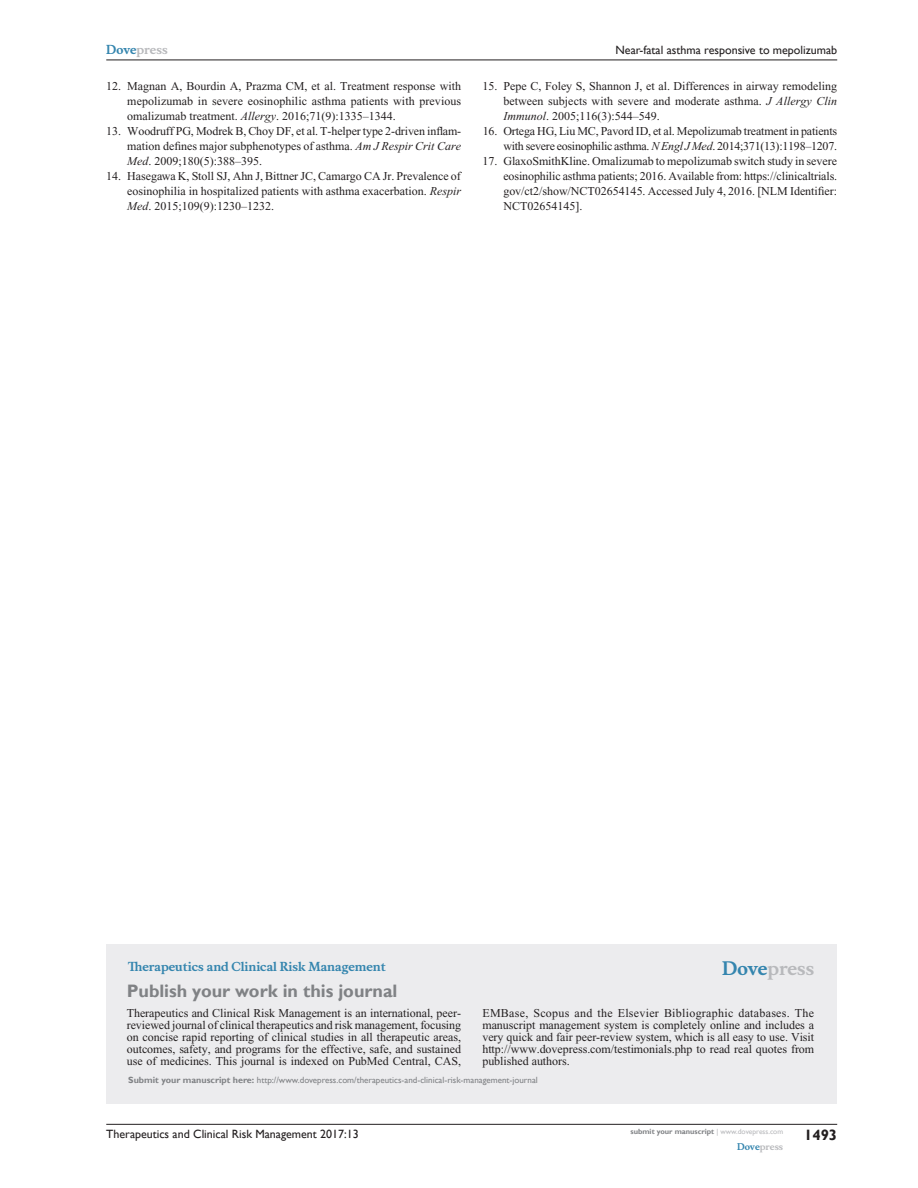
<style>
.page{position:relative;width:918px;height:1188px;background:#fff}
.page>*{position:absolute;margin:0;border:0;box-sizing:border-box;transform-origin:0 0}
.PromBx-H1{font:700 18px "Gill Sans";color:#808285}
.PromBx-Brand{font:700 18px "Musee";color:#b8b9bc}
.t1{font:700 15px "Gill Sans";color:#231f20}
.RefNL2{font:12px/15px "Times New Roman";color:#231f20;text-align:justify}
.PromBx-Tx{font:12px/12px "Times New Roman";letter-spacing:-.005em;color:#231f20;text-align:justify}
.t2{font:12px "Gill Sans";color:#231f20}
.PromBx-JrnlName{font:700 12px "Musee";color:#3485ae}
.t3{font:700 12px "Musee";color:#b8b9bc}
.PromBx-SubmitMssWebA{font:9px "Gill Sans";color:#808285}
.t4{font:700 9px "Musee";color:#b8b9bc}
.t5{font:700 7.5px "Gill Sans";color:#808285}
.s1{color:#3485ae}
.s2{font-style:italic}
.s3{font-weight:700}
.s4{font-weight:400;color:#b8b9bc}
</style>
<div class="page">
<div style="left:106px;top:944px;width:731px;height:159px;background:#ececee"></div>
<hr style="left:106px;top:1124px;width:731px;height:1px;background:#231f20">
<hr style="left:106px;top:60px;width:731px;height:1px;background:#231f20">
<p class="t3" style="left:106px;top:43px;width:63px"><span class="s1">Dove</span>press</p>
<p class="RefNL2" style="left:127px;top:79px;width:336px;text-indent:-21px">12. Magnan A, Bourdin A, Prazma CM, et al. Treatment response with mepolizumab in severe eosinophilic asthma patients with previous omalizumab treatment. <span class="s2">Allergy</span>. 2016;71(9):1335–1344.</p>
<p class="RefNL2" style="left:127px;top:124px;width:335px;text-indent:-21px">13. Woodruff PG, Modrek B, Choy DF, et al. T-helper type 2-driven inflam&shy;mation defines major subphenotypes of asthma. <span class="s2">Am J Respir Crit Care Med</span>. 2009;180(5):388–395.</p>
<p class="RefNL2" style="left:127px;top:169px;width:335px;text-indent:-21px">14. Hasegawa K, Stoll SJ, Ahn J, Bittner JC, Camargo CA Jr. Prevalence of eosinophilia in hospitalized patients with asthma exacerbation. <span class="s2">Respir Med</span>. 2015;109(9):1230–1232.</p>
<p class="t2" style="left:616px;top:43px;width:223px">Near-fatal asthma responsive to mepolizumab</p>
<p class="RefNL2" style="left:503px;top:79px;width:335px;text-indent:-21px">15. Pepe C, Foley S, Shannon J, et al. Differences in airway remodeling between subjects with severe and moderate asthma. <span class="s2">J Allergy Clin Immunol</span>. 2005;116(3):544–549.</p>
<p class="RefNL2" style="left:483px;top:124px;width:356px;text-align:right">16. Ortega HG, Liu MC, Pavord ID, et al. Mepolizumab treatment in patients with severe eosinophilic asthma. <span class="s2">N Engl J Med</span>. 2014;371(13):1198–1207.</p>
<p class="RefNL2" style="left:503px;top:154px;width:335px;text-indent:-21px">17. GlaxoSmithKline. Omalizumab to mepolizumab switch study in severe eosinophilic asthma patients; 2016. Available from: https://clinicaltrials. gov/ct2/show/NCT02654145. Accessed July 4, 2016. [NLM Identifier:<br>NCT02654145].</p>
<p class="PromBx-JrnlName" style="left:128px;top:959px;width:259px">Therapeutics and Clinical Risk Management</p>
<p class="PromBx-H1" style="left:127px;top:980px;width:272px">Publish your work in this journal</p>
<p class="PromBx-Brand" style="left:722px;top:958px;width:94px"><span class="s1">Dove</span>press</p>
<p class="PromBx-Tx" style="left:127px;top:1007px;width:336px">Therapeutics and Clinical Risk Management is an international, peer&shy;reviewed journal of clinical therapeutics and risk management, focusing on concise rapid reporting of clinical studies in all therapeutic areas, outcomes, safety, and programs for the effective, safe, and sustained use of medicines. This journal is indexed on PubMed Central, CAS,</p>
<p class="PromBx-Tx" style="left:482px;top:1007px;width:333px">EMBase, Scopus and the Elsevier Bibliographic databases. The manuscript management system is completely online and includes a very quick and fair peer-review system, which is all easy to use. Visit http://www.dovepress.com/testimonials.php to read real quotes from published authors.</p>
<p class="PromBx-SubmitMssWebA" style="left:128px;top:1075px;width:411px"><span class="s3">Submit your manuscript here:</span> http://www.dovepress.com/therapeutics-and-clinical-risk-management-journal</p>
<p class="t2" style="left:106px;top:1127px;width:254px">Therapeutics and Clinical Risk Management 2017:13</p>
<p class="t5" style="left:631px;top:1127px;width:154px">submit your manuscript <span class="s4">| www.dovepress.com</span></p>
<p class="t4" style="left:737px;top:1141px;width:48px"><span class="s1">Dove</span>press</p>
<p class="t1" style="left:804px;top:1126px;width:35px">1493</p>
</div>
